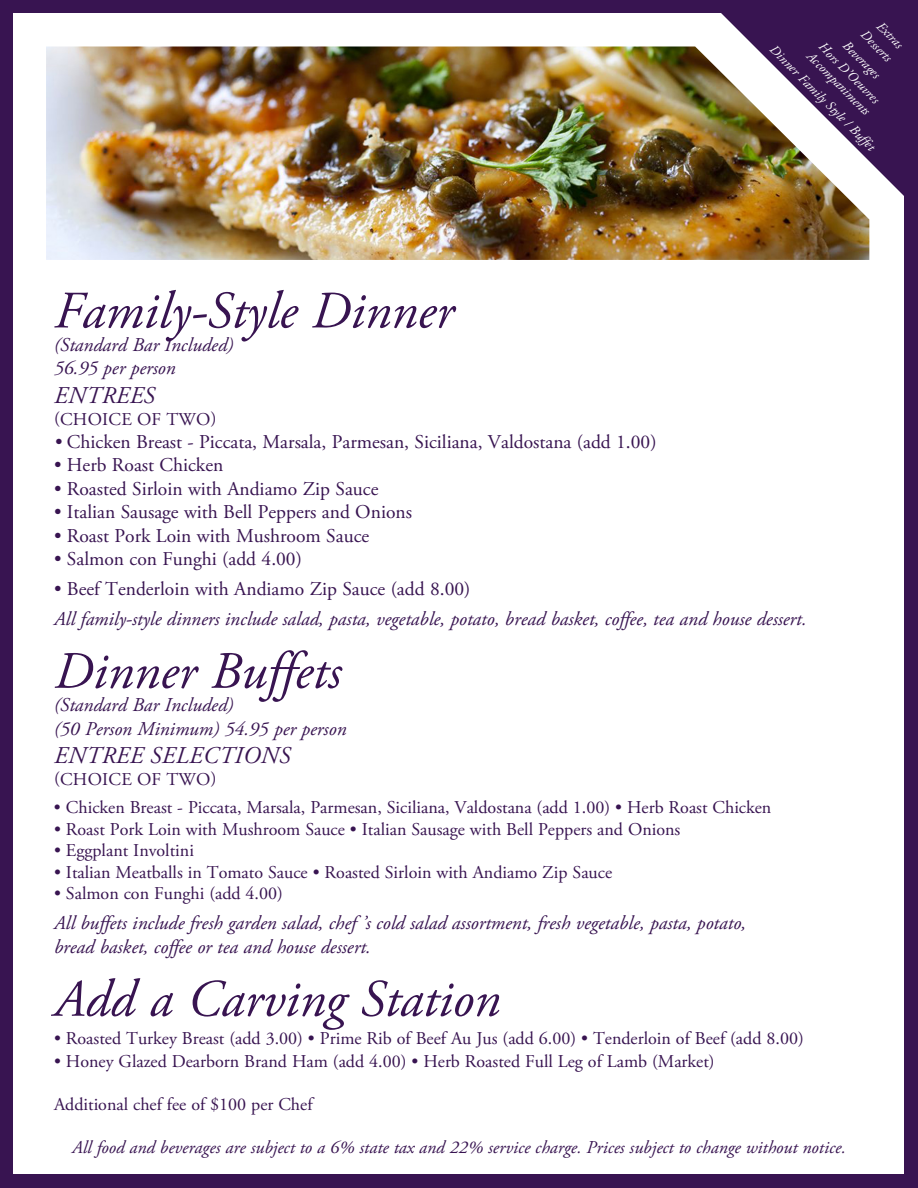
<style>
.page{position:relative;width:918px;height:1188px;background:#381451}
.page>*{position:absolute;margin:0;border:0;box-sizing:border-box;transform-origin:0 0}
._1_Header{font:italic 52.5px "Adobe Garamond Pro";color:#381451}
._3_Body{font:italic 52.5px "Adobe Garamond Pro";color:#381451}
.disclaimer{font:italic 52.5px "Adobe Garamond Pro";color:#381451}
.all_caps__lg{font:italic 24px "Adobe Garamond Pro";letter-spacing:.015em;color:#381451}
._3_Body-2{font:19.5px "Adobe Garamond Pro";color:#381451}
.disclaimer-2{font:italic 19.5px/23.4px "Adobe Garamond Pro";color:#381451}
.Person_Minimum{font:italic 19.5px "Adobe Garamond Pro";color:#381451}
._3_Body-3{font:18px "Adobe Garamond Pro";color:#381451}
._3_Body-4{font:italic 18px "Adobe Garamond Pro";color:#381451}
.t1{font:italic 13.5px "Adobe Garamond Pro";color:#fff}
.s1{font-style:italic}
</style>
<div class="page">
<div style="left:14px;top:14px;width:890px;height:1160px;background:#fff"></div>
<svg style="left:717px;top:13px;width:187px;height:183px;background:#4e2e64"></svg>
<img style="left:46px;top:46px;width:823px;height:214px">
<p class="t1" style="left:885px;top:18px;width:33px;rotate:45deg">Extras</p>
<p class="t1" style="left:869px;top:27px;width:40px;rotate:45deg">Desserts</p>
<p class="t1" style="left:851px;top:37px;width:48px;rotate:45deg">Beverages</p>
<p class="t1" style="left:827px;top:39px;width:82px;rotate:45deg">Hors D’Oeuvres</p>
<p class="t1" style="left:778px;top:41px;width:145px;rotate:45deg">Dinner Family Style / Buffet</p>
<p class="t1" style="left:815px;top:48px;width:85px;rotate:45deg">Accompaniments</p>
<p class="_1_Header" style="left:54px;top:279px;width:401px">Family-Style Dinner</p>
<p class="Person_Minimum" style="left:54px;top:333px;width:181px">(Standard Bar Included)</p>
<p class="Person_Minimum" style="left:54px;top:356px;width:123px">56.95 per person</p>
<p class="all_caps__lg" style="left:54px;top:381px;width:102px">ENTREES</p>
<p class="_3_Body-3" style="left:54px;top:408px;width:164px">(CHOICE OF TWO)</p>
<p class="_3_Body-2" style="left:54px;top:430px;width:604px"><span class="s1">•</span> Chicken Breast - Piccata, Marsala, Parmesan, Siciliana, Valdostana (add 1.00)</p>
<p class="_3_Body-2" style="left:54px;top:454px;width:171px">• Herb Roast Chicken</p>
<p class="_3_Body-2" style="left:54px;top:477px;width:326px">• Roasted Sirloin with Andiamo Zip Sauce</p>
<p class="_3_Body-2" style="left:54px;top:500px;width:360px">• Italian Sausage with Bell Peppers and Onions</p>
<p class="_3_Body-2" style="left:54px;top:524px;width:317px">• Roast Pork Loin with Mushroom Sauce</p>
<p class="_3_Body-2" style="left:54px;top:547px;width:249px">• Salmon con Funghi (add 4.00)</p>
<p class="_3_Body-2" style="left:54px;top:577px;width:418px">• Beef Tenderloin with Andiamo Zip Sauce (add 8.00)</p>
<p class="disclaimer-2" style="left:54px;top:607px;width:754px">All family-style dinners include salad, pasta, vegetable, potato, bread basket, coffee, tea and house dessert.</p>
<p class="disclaimer" style="left:54px;top:640px;width:289px">Dinner Buffets</p>
<p class="Person_Minimum" style="left:54px;top:693px;width:181px">(Standard Bar Included)</p>
<p class="Person_Minimum" style="left:54px;top:717px;width:294px">(50 Person Minimum) 54.95 per person</p>
<p class="all_caps__lg" style="left:54px;top:741px;width:238px">ENTREE SELECTIONS</p>
<p class="_3_Body-3" style="left:54px;top:768px;width:164px">(CHOICE OF TWO)</p>
<p class="_3_Body-3" style="left:54px;top:797px;width:719px">• Chicken Breast - Piccata, Marsala, Parmesan, Siciliana, Valdostana (add 1.00) • Herb Roast Chicken</p>
<p class="_3_Body-3" style="left:54px;top:818px;width:628px">• Roast Pork Loin with Mushroom Sauce • Italian Sausage with Bell Peppers and Onions</p>
<p class="_3_Body-3" style="left:54px;top:840px;width:142px">• Eggplant Involtini</p>
<p class="_3_Body-3" style="left:54px;top:861px;width:560px">• Italian Meatballs in Tomato Sauce • Roasted Sirloin with Andiamo Zip Sauce</p>
<p class="_3_Body-3" style="left:54px;top:883px;width:230px">• Salmon con Funghi (add 4.00)</p>
<p class="disclaimer-2" style="left:54px;top:912px;width:694px">All buffets include fresh garden salad, chef ’s cold salad assortment, fresh vegetable, pasta, potato, bread basket, coffee or tea and house dessert.</p>
<p class="_3_Body" style="left:54px;top:968px;width:448px">Add a Carving Station</p>
<p class="_3_Body-3" style="left:54px;top:1027px;width:751px">• Roasted Turkey Breast (add 3.00) • Prime Rib of Beef Au Jus (add 6.00) • Tenderloin of Beef (add 8.00)</p>
<p class="_3_Body-3" style="left:54px;top:1051px;width:662px">• Honey Glazed Dearborn Brand Ham (add 4.00) • Herb Roasted Full Leg of Lamb (Market)</p>
<p class="_3_Body-3" style="left:54px;top:1094px;width:260px">Additional chef fee of $100 per Chef</p>
<p class="_3_Body-4" style="left:72px;top:1136px;width:775px">All food and beverages are subject to a 6% state tax and 22% service charge. Prices subject to change without notice.</p>
</div>
